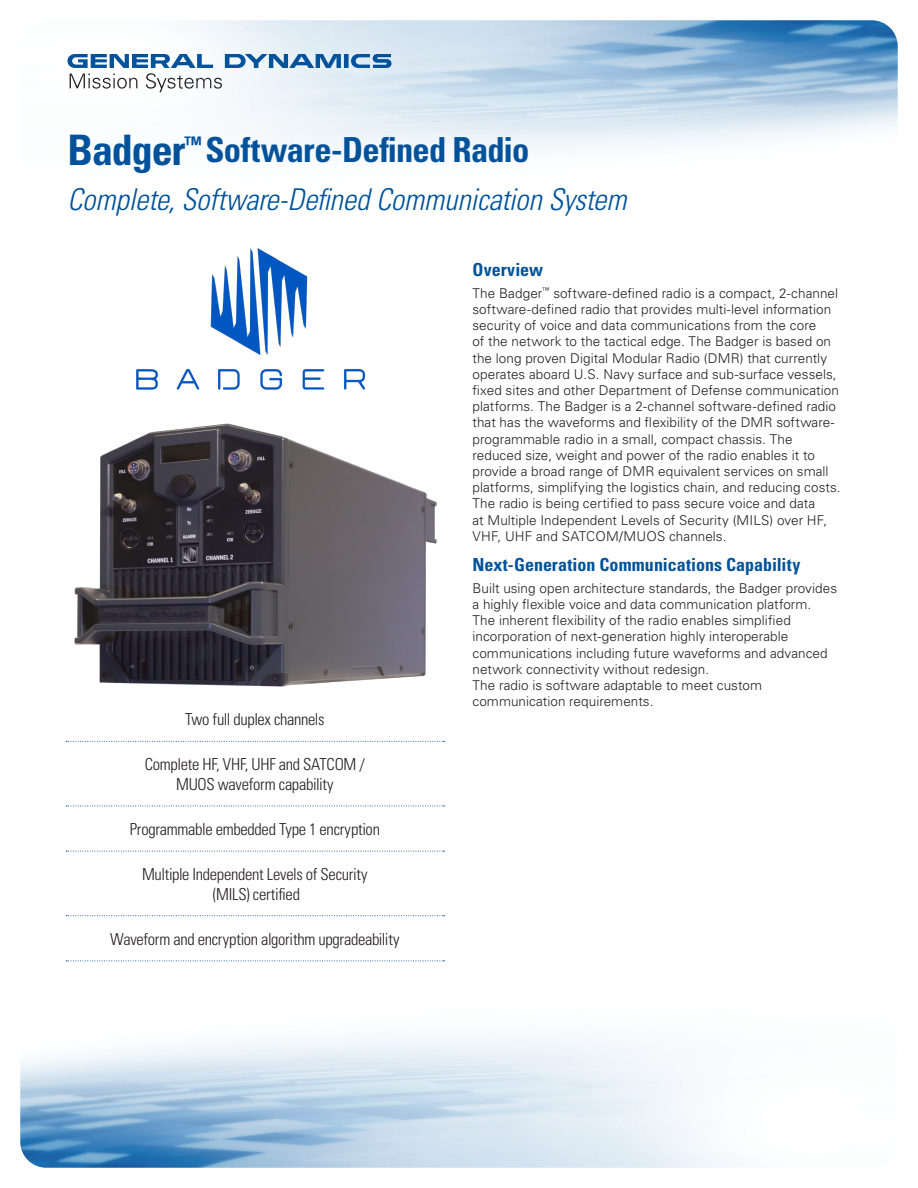
<style>
.page{position:relative;width:918px;height:1188px;background:#fff}
.page>*{position:absolute;margin:0;border:0;box-sizing:border-box;transform-origin:0 0}
.Front-Title{font:700 condensed 34.5px "Univers LT Std";letter-spacing:-.025em;color:#01529a}
.Front_Subtitle{font:italic 300 condensed 30px "Univers LT Std";letter-spacing:-.005em;color:#01529a}
.Subheads{font:700 condensed 18px "Univers LT Std";color:#01529a}
.Front_Key_Message{font:300 condensed 16.5px/19.5px "Univers LT Std";letter-spacing:-.02em;color:#231f20;text-align:center}
.Body{font:300 13.5px/16.2px "Univers LT Std";letter-spacing:.005em;color:#231f20}
.s1{font-size:42px}
</style>
<div class="page">
<img style="left:20px;top:20px;width:878px;height:1148px">
<svg style="left:68px;top:54px;width:323px;height:38px"></svg>
<svg style="left:66px;top:741px;width:379px;height:1px"></svg>
<svg style="left:66px;top:806px;width:379px;height:1px"></svg>
<svg style="left:66px;top:851px;width:379px;height:1px"></svg>
<svg style="left:66px;top:915px;width:379px;height:1px"></svg>
<svg style="left:66px;top:961px;width:379px;height:1px"></svg>
<img style="left:68px;top:400px;width:379px;height:339px">
<img style="left:121px;top:248px;width:253px;height:146px">
<p class="Front-Title" style="left:68px;top:129px;width:463px"><span class="s1">Badger</span><sup>™</sup> Software-Defined Radio</p>
<p class="Front_Subtitle" style="left:68px;top:182px;width:561px">Complete, Software-Defined Communication System</p>
<p class="Front_Key_Message" style="left:185px;top:710px;width:141px">Two full duplex channels</p>
<p class="Front_Key_Message" style="left:145px;top:755px;width:222px">Complete HF, VHF, UHF and SATCOM /<br>MUOS waveform capability</p>
<p class="Front_Key_Message" style="left:130px;top:820px;width:252px">Programmable embedded Type 1 encryption</p>
<p class="Front_Key_Message" style="left:142px;top:865px;width:227px">Multiple Independent Levels of Security (MILS) certified</p>
<p class="Front_Key_Message" style="left:110px;top:929px;width:291px">Waveform and encryption algorithm upgradeability</p>
<p class="Subheads" style="left:472px;top:259px;width:72px">Overview</p>
<p class="Body" style="left:472px;top:285px;width:370px">The Badger<sup>™</sup> software-defined radio is a compact, 2-channel software-defined radio that provides multi-level information security of voice and data communications from the core<br>of the network to the tactical edge. The Badger is based on the long proven Digital Modular Radio (DMR) that currently operates aboard U.S. Navy surface and sub-surface vessels, fixed sites and other Department of Defense communication platforms. The Badger is a 2-channel software-defined radio that has the waveforms and flexibility of the DMR software&shy;programmable radio in a small, compact chassis. The reduced size, weight and power of the radio enables it to provide a broad range of DMR equivalent services on small platforms, simplifying the logistics chain, and reducing costs.<br>The radio is being certified to pass secure voice and data<br>at Multiple Independent Levels of Security (MILS) over HF, VHF, UHF and SATCOM/MUOS channels.</p>
<p class="Subheads" style="left:472px;top:554px;width:329px">Next-Generation Communications Capability</p>
<p class="Body" style="left:472px;top:580px;width:366px">Built using open architecture standards, the Badger provides a highly flexible voice and data communication platform.<br>The inherent flexibility of the radio enables simplified incorporation of next-generation highly interoperable communications including future waveforms and advanced network connectivity without redesign.<br>The radio is software adaptable to meet custom communication requirements.</p>
</div>
